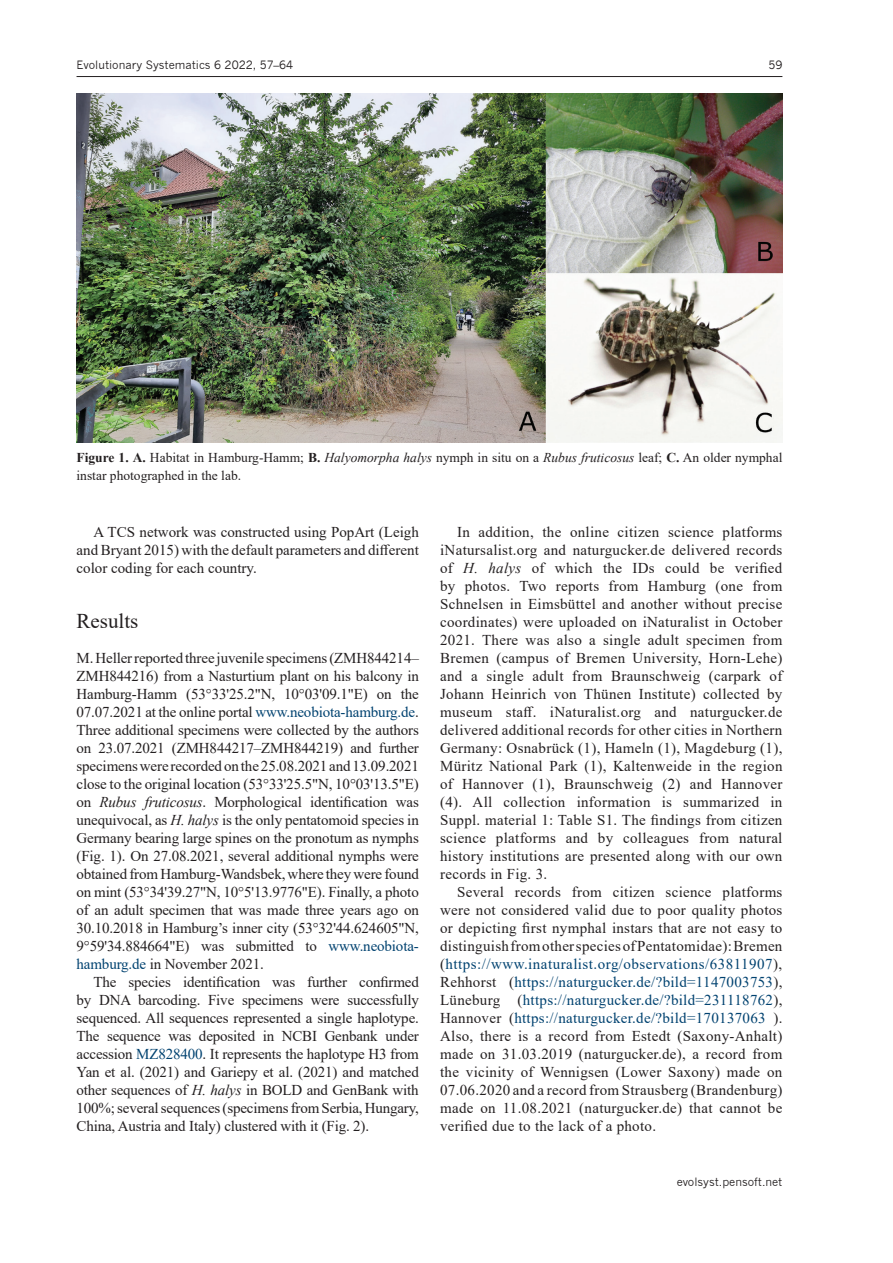
<style>
.page{position:relative;width:893px;height:1263px;background:#fff}
.page>*{position:absolute;margin:0;border:0;box-sizing:border-box;transform-origin:0 0}
.t1{font:21px "Times New Roman";color:#231f20}
.t2{font:15px/18px "Times New Roman";color:#231f20;text-align:justify}
.t3{font:13.5px/18px "Times New Roman";color:#231f20}
.t4{font:11.25px "News Gothic";color:#231f20}
.s1{font-weight:700}
.s2{font-style:italic}
.s3{color:#004270}
</style>
<div class="page">
<hr style="left:77px;top:76px;width:705px;height:1px;background:#231f20">
<img style="left:77px;top:94px;width:705px;height:348px">
<p class="t4" style="left:77px;top:58px;width:218px">Evolutionary Systematics 6 2022, 57–64</p>
<p class="t4" style="left:768px;top:58px;width:16px">59</p>
<p class="t3" style="left:77px;top:448px;width:707px"><span class="s1">Figure 1. A.</span> Habitat in Hamburg-Hamm; <span class="s1">B.</span> <span class="s2">Halyomorpha halys</span> nymph in situ on a <span class="s2">Rubus fruticosus</span> leaf; <span class="s1">C.</span> An older nymphal instar photographed in the lab.</p>
<p class="t2" style="left:77px;top:523px;width:344px;text-indent:17px">A TCS network was constructed using PopArt (Leigh and Bryant 2015) with the default parameters and different color coding for each country.</p>
<h1 class="t1" style="left:77px;top:606px;width:63px">Results</h1>
<p class="t2" style="left:77px;top:649px;width:344px">M. Heller reported three juvenile specimens (ZMH844214– ZMH844216) from a Nasturtium plant on his balcony in Hamburg-Hamm (53°33'25.2"N, 10°03'09.1"E) on the 07.07.2021 at the online portal <span class="s3">www.neobiota-hamburg.de</span>.<br>Three additional specimens were collected by the authors on 23.07.2021 (ZMH844217–ZMH844219) and further specimens were recorded on the 25.08.2021 and 13.09.2021 close to the original location (53°33'25.5"N, 10°03'13.5"E) on <span class="s2">Rubus fruticosus</span>. Morphological identification was unequivocal, as <span class="s2">H. halys</span> is the only pentatomoid species in Germany bearing large spines on the pronotum as nymphs (Fig. 1). On 27.08.2021, several additional nymphs were obtained from Hamburg-Wandsbek, where they were found on mint (53°34'39.27"N, 10°5'13.9776"E). Finally, a photo of an adult specimen that was made three years ago on 30.10.2018 in Hamburg’s inner city (53°32'44.624605"N, 9°59'34.884664"E) was submitted to <span class="s3">www.neobiota&shy;hamburg.de</span> in November 2021.</p>
<p class="t2" style="left:77px;top:973px;width:344px;text-indent:17px">The species identification was further confirmed by DNA barcoding. Five specimens were successfully sequenced. All sequences represented a single haplotype.<br>The sequence was deposited in NCBI Genbank under accession <span class="s3">MZ828400</span>. It represents the haplotype H3 from Yan et al. (2021) and Gariepy et al. (2021) and matched other sequences of <span class="s2">H. halys</span> in BOLD and GenBank with 100%; several sequences (specimens from Serbia, Hungary, China, Austria and Italy) clustered with it (Fig. 2).</p>
<p class="t2" style="left:440px;top:523px;width:344px;text-indent:17px">In addition, the online citizen science platforms iNatursalist.org and naturgucker.de delivered records of <span class="s2">H. halys</span> of which the IDs could be verified by photos. Two reports from Hamburg (one from Schnelsen in Eimsbüttel and another without precise coordinates) were uploaded on iNaturalist in October 2021. There was also a single adult specimen from Bremen (campus of Bremen University, Horn-Lehe) and a single adult from Braunschweig (carpark of Johann Heinrich von Thünen Institute) collected by museum staff. iNaturalist.org and naturgucker.de delivered additional records for other cities in Northern Germany: Osnabrück (1), Hameln (1), Magdeburg (1), Müritz National Park (1), Kaltenweide in the region of Hannover (1), Braunschweig (2) and Hannover (4). All collection information is summarized in Suppl. material 1: Table S1. The findings from citizen science platforms and by colleagues from natural history institutions are presented along with our own records in Fig. 3.</p>
<p class="t2" style="left:440px;top:883px;width:344px;text-indent:17px">Several records from citizen science platforms were not considered valid due to poor quality photos or depicting first nymphal instars that are not easy to distinguish from other species of Pentatomidae): Bremen (<span class="s3">https://www.inaturalist.org/observations/63811907</span>), Rehhorst (<span class="s3">https://naturgucker.de/?bild=1147003753</span>), Lüneburg (<span class="s3">https://naturgucker.de/?bild=231118762</span>), Hannover (<span class="s3">https://naturgucker.de/?bild=170137063</span> ).<br>Also, there is a record from Estedt (Saxony-Anhalt) made on 31.03.2019 (naturgucker.de), a record from the vicinity of Wennigsen (Lower Saxony) made on 07.06.2020 and a record from Strausberg (Brandenburg) made on 11.08.2021 (naturgucker.de) that cannot be verified due to the lack of a photo.</p>
<p class="t4" style="left:677px;top:1175px;width:107px">evolsyst.pensoft.net</p>
</div>
